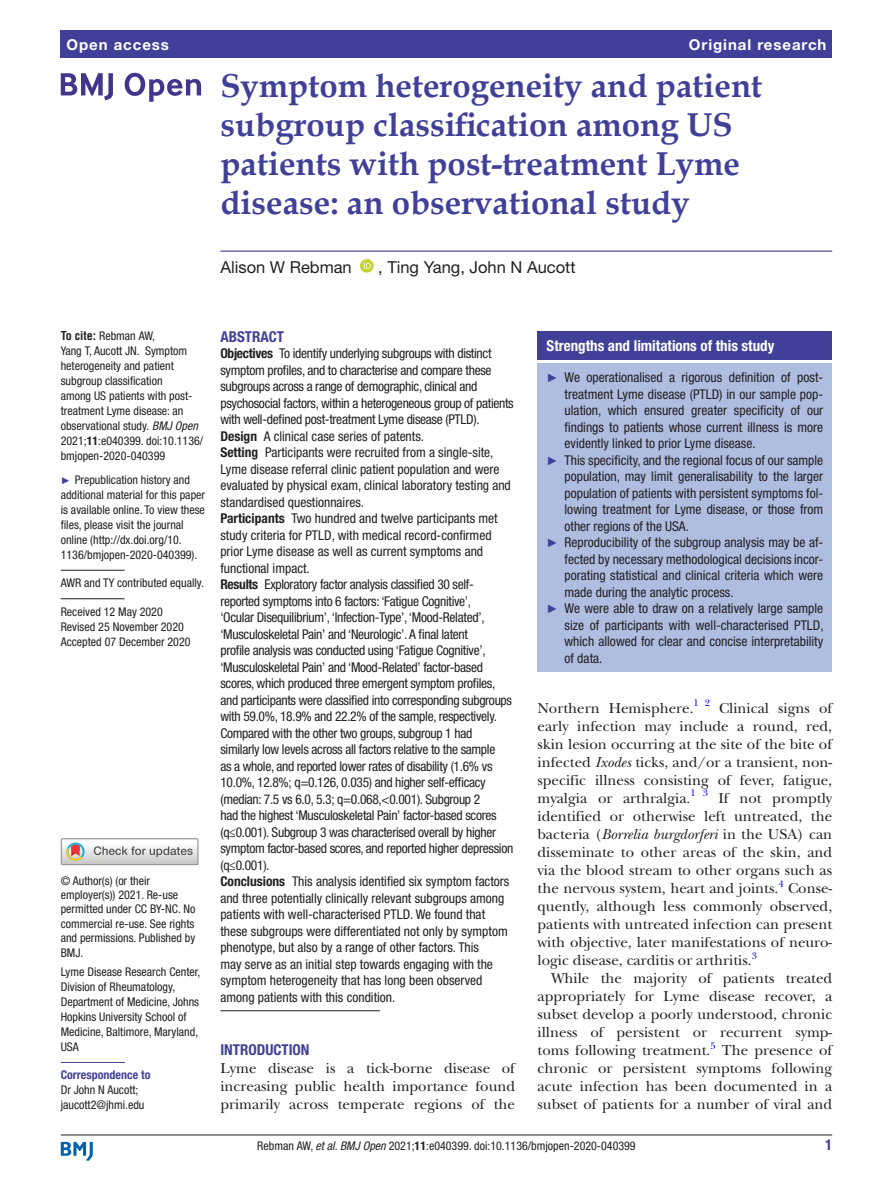
<style>
.page{position:relative;width:893px;height:1191px;background:#fff}
.page>*{position:absolute;margin:0;border:0;box-sizing:border-box;transform-origin:0 0}
.t1{font:700 33px/39px "Book Antiqua";color:#414099}
.t2{font:16.5px "Helvetica Neue LT Std";color:#231f20}
.t3{font:15px/18px "New Baskerville";color:#231f20;text-align:justify}
.t4{font:700 condensed 15px "Helvetica Neue LT Std";color:#fff}
.t5{font:700 15px "Helvetica Neue LT Std";letter-spacing:.065em;color:#fff}
.t6{font:700 condensed 15px "Helvetica Neue LT Std";color:#414099}
.t7{font:condensed 13.5px/16.5px "Helvetica Neue LT Std";letter-spacing:-.02em;color:#231f20}
.t8{font:condensed 13.5px "Helvetica Neue LT Std";color:#231f20}
.t9{font:condensed 12px/15px "Helvetica Neue LT Std";color:#231f20}
.t10{font:700 condensed 12px "Helvetica Neue LT Std";color:#414099}
.t11{font:9.9px "New Baskerville";color:#00f}
.s1{font-family:"Helvetica LT Std";font-weight:700}
.s2{font-style:italic}
.s3{font-weight:700}
.s4{font-family:"Arial";font-stretch:normal;font-size:9.75px;color:#414099}
.s5{font-family:"Arial";font-stretch:normal;font-size:12px;color:#414099}
</style>
<div class="page">
<hr style="left:61px;top:1134px;width:771px;height:1px;background:#231f20">
<svg style="left:61px;top:1141px;width:32px;height:19px"></svg>
<div style="left:61px;top:31px;width:771px;height:27px;background:#414099"></div>
<hr style="left:220px;top:250px;width:612px;height:2px;background:#414099">
<svg style="left:360px;top:259px;width:14px;height:14px"></svg>
<hr style="left:61px;top:570px;width:64px;height:1px;background:#231f20">
<hr style="left:61px;top:598px;width:64px;height:1px;background:#231f20">
<hr style="left:61px;top:1062px;width:64px;height:1px;background:#414099">
<svg style="left:61px;top:73px;width:52px;height:27px"></svg>
<svg style="left:125px;top:73px;width:76px;height:29px"></svg>
<div style="left:61px;top:838px;width:138px;height:27px;border:1px solid #969090"></div>
<svg style="left:61px;top:838px;width:137px;height:26px"></svg>
<hr style="left:220px;top:1010px;width:160px;height:1px;background:#231f20">
<div style="left:538px;top:331px;width:294px;height:29px;background:#414099"></div>
<div style="left:538px;top:364px;width:294px;height:308px;background:#afbde1"></div>
<p class="t5" style="left:66px;top:35px;width:104px">Open access</p>
<p class="t5" style="left:689px;top:35px;width:139px">Original research</p>
<h1 class="t1" style="left:220px;top:66px;width:543px">Symptom heterogeneity and patient subgroup classification among US patients with post-treatment Lyme disease: an observational study</h1>
<p class="t2" style="left:220px;top:257px;width:133px">Alison W Rebman</p>
<p class="t2" style="left:378px;top:257px;width:199px">, Ting Yang, John N Aucott</p>
<p class="t9" style="left:61px;top:328px;width:144px"><span class="s1">To cite:</span> Rebman AW,<br>Yang T, Aucott JN. Symptom heterogeneity and patient subgroup classification<br>among US patients with post&shy;treatment Lyme disease: an observational study. <span class="s2">BMJ Open<br></span>2021;<span class="s3">11</span>:e040399. doi:10.1136/ bmjopen-2020-040399</p>
<p class="t9" style="left:61px;top:472px;width:146px"><span class="s4">►</span> Prepublication history and additional material for this paper is available online. To view these files, please visit the journal online (http://dx.doi.org/10.<br>1136/bmjopen-2020-040399).</p>
<p class="t9" style="left:61px;top:575px;width:145px">AWR and TY contributed equally.</p>
<p class="t9" style="left:61px;top:604px;width:131px">Received 12 May 2020<br>Revised 25 November 2020<br>Accepted 07 December 2020</p>
<p class="t9" style="left:61px;top:873px;width:136px;line-height:14.4px">© Author(s) (or their employer(s)) 2021. Re-use permitted under CC BY-NC. No commercial re-use. See rights and permissions. Published by<br>BMJ.</p>
<p class="t9" style="left:61px;top:964px;width:141px">Lyme Disease Research Center,<br>Division of Rheumatology,<br>Department of Medicine, Johns<br>Hopkins University School of<br>Medicine, Baltimore, Maryland,<br>USA</p>
<p class="t10" style="left:61px;top:1067px;width:91px">Correspondence to</p>
<p class="t9" style="left:61px;top:1082px;width:85px">Dr John N Aucott; jaucott2@jhmi.edu</p>
<p class="t6" style="left:220px;top:327px;width:65px">ABSTRACT</p>
<p class="t7" style="left:220px;top:345px;width:295px"><span class="s3">Objectives</span> To identify underlying subgroups with distinct symptom profiles, and to characterise and compare these subgroups across a range of demographic, clinical and psychosocial factors, within a heterogeneous group of patients with well-defined post-treatment Lyme disease (PTLD).<br><span class="s3">Design</span> A clinical case series of patents.<br><span class="s3">Setting</span> Participants were recruited from a single-site, Lyme disease referral clinic patient population and were evaluated by physical exam, clinical laboratory testing and standardised questionnaires.<br><span class="s3">Participants</span> Two hundred and twelve participants met study criteria for PTLD, with medical record-confirmed prior Lyme disease as well as current symptoms and functional impact.<br><span class="s3">Results</span> Exploratory factor analysis classified 30 self&shy;reported symptoms into 6 factors: ‘Fatigue Cognitive’,<br>‘Ocular Disequilibrium’, ‘Infection-Type’, ‘Mood-Related’, ‘Musculoskeletal Pain’ and ‘Neurologic’. A final latent<br>profile analysis was conducted using ‘Fatigue Cognitive’, ‘Musculoskeletal Pain’ and ‘Mood-Related’ factor-based scores, which produced three emergent symptom profiles, and participants were classified into corresponding subgroups with 59.0%, 18.9% and 22.2% of the sample, respectively.<br>Compared with the other two groups, subgroup 1 had similarly low levels across all factors relative to the sample<br>as a whole, and reported lower rates of disability (1.6% vs 10.0%, 12.8%; q=0.126, 0.035) and higher self-efficacy (median: 7.5 vs 6.0, 5.3; q=0.068,&lt;0.001). Subgroup 2<br>had the highest ‘Musculoskeletal Pain’ factor-based scores (q≤0.001). Subgroup 3 was characterised overall by higher symptom factor-based scores, and reported higher depression (q≤0.001).<br><span class="s3">Conclusions</span> This analysis identified six symptom factors and three potentially clinically relevant subgroups among patients with well-characterised PTLD. We found that these subgroups were differentiated not only by symptom phenotype, but also by a range of other factors. This<br>may serve as an initial step towards engaging with the symptom heterogeneity that has long been observed among patients with this condition.</p>
<p class="t6" style="left:220px;top:1041px;width:91px">INTRODUCTION</p>
<p class="t3" style="left:220px;top:1059px;width:296px">Lyme disease is a tick-borne disease of increasing public health importance found primarily across temperate regions of the</p>
<p class="t4" style="left:547px;top:336px;width:229px">Strengths and limitations of this study</p>
<p class="t8" style="left:547px;top:370px;width:278px"><span class="s5">►</span> We operationalised a rigorous definition of post-</p>
<p class="t8" style="left:565px;top:386px;width:260px">treatment Lyme disease (PTLD) in our sample pop-</p>
<p class="t8" style="left:565px;top:403px;width:260px">ulation, which ensured greater specificity of our</p>
<p class="t8" style="left:565px;top:419px;width:260px">findings to patients whose current illness is more</p>
<p class="t8" style="left:565px;top:436px;width:193px">evidently linked to prior Lyme disease.</p>
<p class="t8" style="left:547px;top:452px;width:278px"><span class="s5">►</span> This specificity, and the regional focus of our sample</p>
<p class="t8" style="left:565px;top:469px;width:260px">population, may limit generalisability to the larger</p>
<p class="t8" style="left:565px;top:485px;width:260px">population of patients with persistent symptoms fol-</p>
<p class="t8" style="left:565px;top:502px;width:260px">lowing treatment for Lyme disease, or those from</p>
<p class="t8" style="left:565px;top:518px;width:126px">other regions of the USA.</p>
<p class="t8" style="left:547px;top:535px;width:278px"><span class="s5">►</span> Reproducibility of the subgroup analysis may be af-</p>
<p class="t8" style="left:565px;top:551px;width:260px">fected by necessary methodological decisions incor-</p>
<p class="t8" style="left:565px;top:568px;width:260px">porating statistical and clinical criteria which were</p>
<p class="t8" style="left:565px;top:584px;width:171px">made during the analytic process.</p>
<p class="t8" style="left:547px;top:601px;width:278px"><span class="s5">►</span> We were able to draw on a relatively large sample</p>
<p class="t8" style="left:565px;top:617px;width:261px">size of participants with well-characterised PTLD,</p>
<p class="t8" style="left:565px;top:634px;width:260px">which allowed for clear and concise interpretability</p>
<p class="t8" style="left:565px;top:650px;width:39px">of data.</p>
<p class="t3" style="left:538px;top:699px;width:174px">Northern Hemisphere.<sup>1</sup> <sup>2</sup></p>
<p class="t3" style="left:538px;top:699px;width:296px;text-indent:181px">Clinical signs of early infection may include a round, red, skin lesion occurring at the site of the bite of infected <span class="s2">Ixodes</span> ticks, and/or a transient, non&shy;specific illness consisting of fever, fatigue, myalgia or arthralgia.</p>
<p class="t11" style="left:690px;top:787px;width:19px">1 3</p>
<p class="t3" style="left:538px;top:789px;width:296px;text-indent:181px">If not promptly identified or otherwise left untreated, the bacteria (<span class="s2">Borrelia burgdorferi</span> in the USA) can disseminate to other areas of the skin, and via the blood stream to other organs such as the nervous system, heart and joints.</p>
<p class="t11" style="left:778px;top:877px;width:7px">4</p>
<p class="t3" style="left:538px;top:879px;width:296px;text-indent:251px">Conse&shy;quently, although less commonly observed, patients with untreated infection can present with objective, later manifestations of neuro&shy;logic disease, carditis or arthritis.</p>
<p class="t11" style="left:752px;top:949px;width:7px">3</p>
<p class="t3" style="left:538px;top:969px;width:296px;text-indent:14px">While the majority of patients treated appropriately for Lyme disease recover, a subset develop a poorly understood, chronic illness of persistent or recurrent symp&shy;toms following treatment.<sup>5</sup> The presence of chronic or persistent symptoms following acute infection has been documented in a subset of patients for a number of viral and</p>
<p class="t9" style="left:257px;top:1137px;width:380px">Rebman AW, <span class="s2">et al</span>. <span class="s2">BMJ Open</span> 2021;<span class="s3">11</span>:e040399. doi:10.1136/bmjopen-2020-040399</p>
<p class="t6" style="left:825px;top:1135px;width:9px">1</p>
</div>
